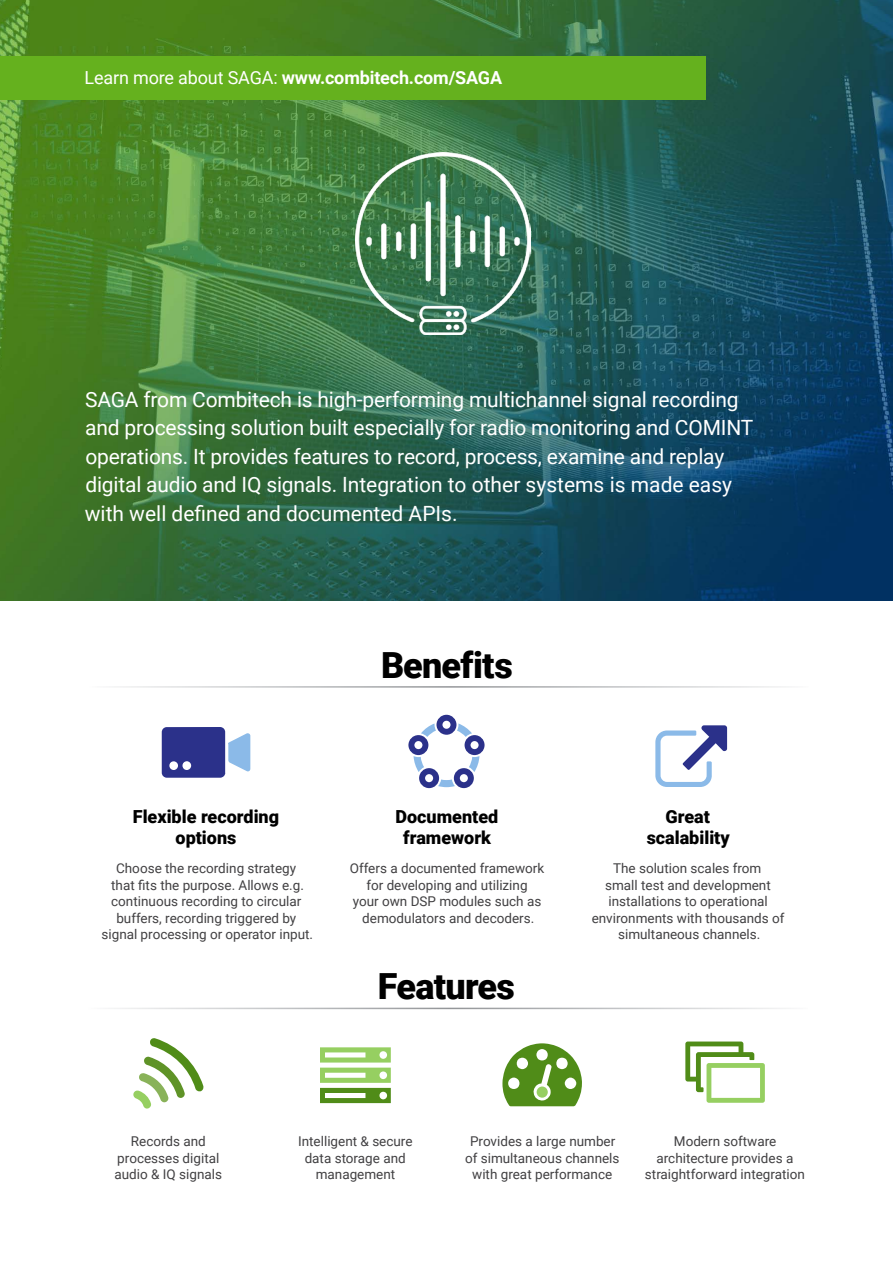
<style>
.page{position:relative;width:893px;height:1263px;background:#fff}
.page>*{position:absolute;margin:0;border:0;box-sizing:border-box;transform-origin:0 0}
.Heading_2___Line{font:900 36px "Roboto";letter-spacing:-.02em;color:#000}
.Intro{font:21px/28.5px "Roboto";letter-spacing:-.01em;color:#fff}
.Heading_3_Icon_Grid{font:900 18px/21px "Roboto";color:#000;text-align:center}
.Intro-2{font:700 18px "Roboto";letter-spacing:-.01em;color:#fff}
.Benefits_p{font:13.5px/16.5px "Roboto";color:#414042;text-align:center}
.LIFT_BOLD_TEXT{font:13.5px/16.5px "Roboto";color:#414042;text-align:center}
.s1{font-weight:400}
</style>
<div class="page">
<img style="left:0;top:0;width:893px;height:600px">
<svg style="left:162px;top:727px;width:88px;height:51px"></svg>
<svg style="left:133px;top:1038px;width:71px;height:70px"></svg>
<svg style="left:321px;top:1047px;width:69px;height:56px"></svg>
<svg style="left:502px;top:1043px;width:80px;height:63px"></svg>
<div style="left:537px;top:1086px;width:11px;height:12px;background:#96cf61;border-radius:50%"></div>
<svg style="left:685px;top:1041px;width:80px;height:62px"></svg>
<svg style="left:408px;top:715px;width:77px;height:73px"></svg>
<svg style="left:655px;top:725px;width:72px;height:62px"></svg>
<img style="left:355px;top:152px;width:175px;height:182px">
<div style="left:0;top:56px;width:705px;height:43px;background:#65b11e"></div>
<p class="Intro-2" style="left:85px;top:65px;width:419px"><span class="s1">Learn more about SAGA:</span> www.combitech.com/SAGA</p>
<p class="Intro" style="left:85px;top:384px;width:670px">SAGA from Combitech is high-performing multichannel signal recording and processing solution built especially for radio monitoring and COMINT operations. It provides features to record, process, examine and replay digital audio and IQ signals. Integration to other systems is made easy with well defined and documented APIs.</p>
<p class="Heading_2___Line" style="left:381px;top:640px;width:133px">Benefits</p>
<p class="Heading_3_Icon_Grid" style="left:133px;top:805px;width:148px">Flexible recording options</p>
<p class="Heading_3_Icon_Grid" style="left:396px;top:805px;width:104px">Documented framework</p>
<p class="Benefits_p" style="left:102px;top:859px;width:213px">Choose the recording strategy<br>that fits the purpose. Allows e.g. continuous recording to circular buffers, recording triggered by signal processing or operator input.</p>
<p class="Heading_3_Icon_Grid" style="left:647px;top:805px;width:85px">Great scalability</p>
<p class="Benefits_p" style="left:350px;top:859px;width:196px">Offers a documented framework for developing and utilizing<br>your own DSP modules such as demodulators and decoders.</p>
<p class="Benefits_p" style="left:592px;top:859px;width:194px">The solution scales from<br>small test and development installations to operational environments with thousands of simultaneous channels.</p>
<p class="Heading_2___Line" style="left:378px;top:961px;width:138px">Features</p>
<p class="LIFT_BOLD_TEXT" style="left:298px;top:1132px;width:116px">Intelligent &amp; secure data storage and management</p>
<p class="LIFT_BOLD_TEXT" style="left:645px;top:1132px;width:162px">Modern software architecture provides a straightforward integration</p>
<p class="LIFT_BOLD_TEXT" style="left:114px;top:1132px;width:109px">Records and processes digital audio &amp; IQ signals</p>
<p class="LIFT_BOLD_TEXT" style="left:465px;top:1132px;width:156px">Provides a large number of simultaneous channels with great performance</p>
</div>
